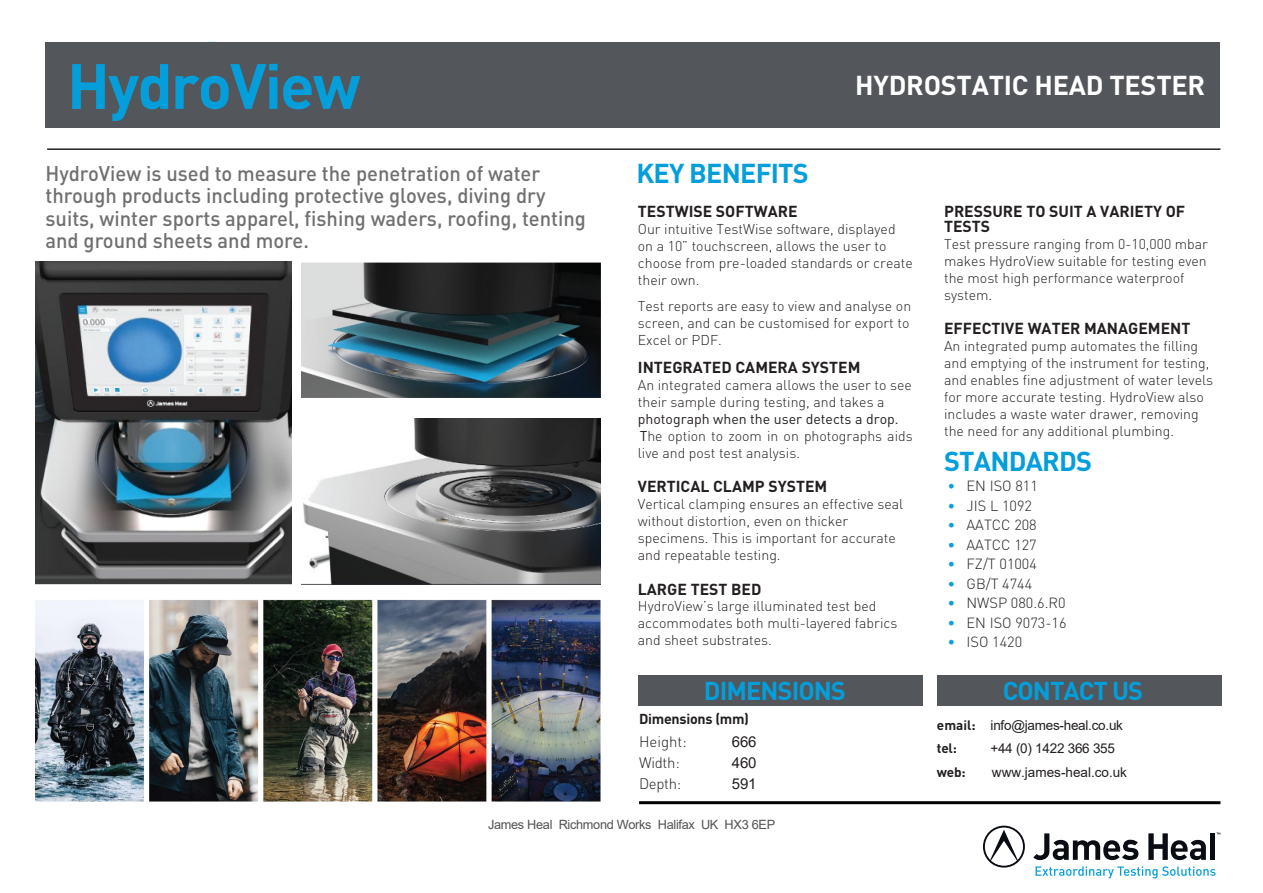
<style>
.page{position:relative;width:1263px;height:893px;background:#fff}
.page>*{position:absolute;margin:0;border:0;box-sizing:border-box;transform-origin:0 0}
.t1{font:700 63px "DINOT";letter-spacing:-.03em;color:#049eda}
.t2{font:700 27px "DINOT";letter-spacing:-.01em;color:#fff}
.t3{font:700 27px "DINOT";letter-spacing:-.03em;color:#049eda}
.t4{font:700 25.5px "DINOT";letter-spacing:-.04em;color:#049eda}
.t5{font:500 21px/22.5px "DINOT";color:#707071;scale:.96 1}
.t6{font:700 15.75px/15px "DINOT";color:#231f20}
.t7{font:300 15px/21px "DINOT";letter-spacing:-.02em;color:#231f20}
.t8{font:15px/21px "Arial";letter-spacing:-.02em;color:#231f20;text-align:justify}
.t9{font:300 14.55px "DINOT";color:#231f20}
.t10{font:700 14.25px "DINOT";letter-spacing:-.02em;color:#231f20}
.t11{font:300 14.1px/17px "DINOT";color:#231f20}
.t12{font:13.5px "Arial";letter-spacing:-.02em;color:#231f20}
.t13{font:13.5px "Arial";color:#231f20}
.t14{font:700 13.5px "DINOT";letter-spacing:-.02em;color:#231f20}
.t15{font:12.75px "Arial";letter-spacing:-.025em;color:#525352}
.s1{font-weight:400}
.s2{font-size:13.8px}
.s3{color:#129eda}
.s4{font-family:"DINOT";font-weight:700}
</style>
<div class="page">
<hr style="left:47px;top:148px;width:1173px;height:2px;background:#231f20">
<div style="left:46px;top:43px;width:1174px;height:85px;background:#53565a"></div>
<svg style="left:983px;top:826px;width:42px;height:42px"></svg>
<svg style="left:1033px;top:833px;width:105px;height:27px"></svg>
<div style="left:1210px;top:833px;width:5px;height:27px;background:#090c13"></div>
<svg style="left:1148px;top:833px;width:58px;height:27px"></svg>
<svg style="left:1035px;top:866px;width:180px;height:12px"></svg>
<div style="left:937px;top:675px;width:285px;height:31px;background:#53565a"></div>
<hr style="left:639px;top:801px;width:581px;height:3px;background:#010101">
<div style="left:638px;top:675px;width:285px;height:31px;background:#53565a"></div>
<img style="left:302px;top:263px;width:298px;height:134px">
<img style="left:302px;top:419px;width:298px;height:165px">
<img style="left:35px;top:262px;width:256px;height:322px">
<img style="left:35px;top:599px;width:565px;height:202px">
<h1 class="t1" style="left:67px;top:45px;width:295px">HydroView</h1>
<h3 class="t5" style="left:46px;top:161px;width:564px">HydroView is used to measure the penetration of water through products including protective gloves, diving dry suits, winter sports apparel, fishing waders, roofing, tenting and ground sheets and more.</h3>
<h2 class="t2" style="left:855px;top:68px;width:351px">HYDROSTATIC HEAD TESTER</h2>
<h2 class="t3" style="left:636px;top:156px;width:174px">KEY BENEFITS</h2>
<p class="t6" style="left:638px;top:204px;width:161px">TESTWISE SOFTWARE</p>
<p class="t11" style="left:638px;top:220px;width:276px">Our intuitive TestWise software, displayed on a 10” touchscreen, allows the user to choose from pre-loaded standards or create their own.</p>
<p class="t11" style="left:638px;top:297px;width:275px">Test reports are easy to view and analyse on screen, and can be customised for export to<br>Excel or PDF.</p>
<p class="t6" style="left:638px;top:360px;width:224px">INTEGRATED CAMERA SYSTEM</p>
<p class="t11" style="left:638px;top:376px;width:275px">An integrated camera allows the user to see their sample during testing, and takes a</p>
<p class="t11" style="left:638px;top:410px;width:276px"><span class="s1">photograph when the user detects a drop.<br>T</span>he option to zoom in on photographs aids live and post test analysis.</p>
<p class="t6" style="left:638px;top:479px;width:191px">VERTICAL CLAMP SYSTEM</p>
<p class="t11" style="left:638px;top:496px;width:267px">Vertical clamping ensures an effective seal without distortion, even on thicker specimens. This is important for accurate and repeatable testing.</p>
<p class="t6" style="left:638px;top:581px;width:125px">LARGE TEST BED</p>
<p class="t11" style="left:638px;top:598px;width:261px">HydroView’s large illuminated test bed accommodates both multi-layered fabrics and sheet substrates<span class="s2">.</span></p>
<h3 class="t4" style="left:704px;top:674px;width:144px">DIMENSIONS</h3>
<p class="t8" style="left:732px;top:731px;width:26px">666<br>460<br>591</p>
<p class="t10" style="left:639px;top:710px;width:112px">Dimensions (mm)</p>
<p class="t7" style="left:639px;top:731px;width:49px">Height:<br>Width:<br>Depth:</p>
<p class="t6" style="left:944px;top:204px;width:243px">PRESSURE TO SUIT A VARIETY OF<br>TESTS</p>
<p class="t11" style="left:944px;top:236px;width:265px">Test pressure ranging from 0-10,000 mbar makes HydroView suitable for testing even the most high performance waterproof system.</p>
<p class="t6" style="left:944px;top:321px;width:248px">EFFECTIVE WATER MANAGEMENT</p>
<p class="t11" style="left:944px;top:338px;width:270px">An integrated pump automates the filling and emptying of the instrument for testing, and enables fine adjustment of water levels for more accurate testing. HydroView also includes a waste water drawer, removing the need for any additional plumbing.</p>
<h2 class="t3" style="left:944px;top:444px;width:149px">STANDARDS</h2>
<p class="t9" style="left:947px;top:477px;width:92px"><span class="s3">•</span> EN ISO 811</p>
<p class="t9" style="left:947px;top:496px;width:86px"><span class="s3">•</span> JIS L 1092</p>
<p class="t9" style="left:947px;top:516px;width:91px"><span class="s3">•</span> AATCC 208</p>
<p class="t9" style="left:947px;top:535px;width:91px"><span class="s3">•</span> AATCC 127</p>
<p class="t9" style="left:947px;top:555px;width:91px"><span class="s3">•</span> FZ/T 01004</p>
<p class="t9" style="left:947px;top:574px;width:86px"><span class="s3">•</span> GB/T 4744</p>
<p class="t9" style="left:947px;top:594px;width:120px"><span class="s3">•</span> NWSP 080.6.R0</p>
<p class="t9" style="left:947px;top:613px;width:121px"><span class="s3">•</span> EN ISO 9073-16</p>
<p class="t9" style="left:947px;top:633px;width:76px"><span class="s3">•</span> ISO 1420</p>
<h3 class="t4" style="left:1003px;top:674px;width:142px">CONTACT US</h3>
<p class="t12" style="left:937px;top:716px;width:188px"><span class="s4">email:</span> info@james-heal.co.uk</p>
<p class="t14" style="left:937px;top:740px;width:21px">tel:</p>
<p class="t12" style="left:990px;top:739px;width:126px">+44 (0) 1422 366 355</p>
<p class="t14" style="left:937px;top:763px;width:30px">web:</p>
<p class="t13" style="left:992px;top:763px;width:137px">www.james-heal.co.uk</p>
<p class="t15" style="left:488px;top:816px;width:289px">James Heal Richmond Works Halifax UK HX3 6EP</p>
</div>
